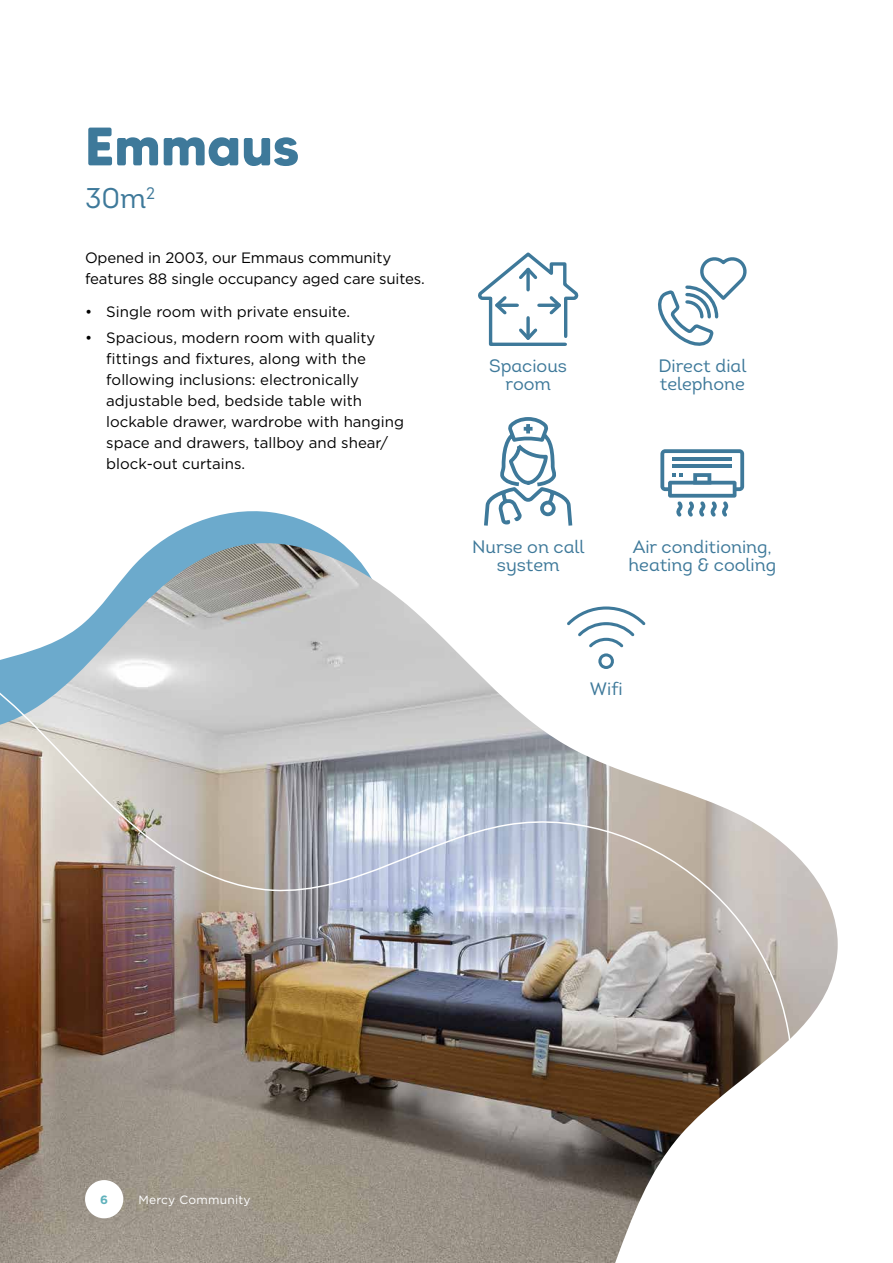
<style>
.page{position:relative;width:893px;height:1263px;background:#fff}
.page>*{position:absolute;margin:0;border:0;box-sizing:border-box;transform-origin:0 0}
.t1{font:700 54px "MADE Tommy Soft";letter-spacing:-.005em;color:#3e799a}
.t2{font:28.5px "Intro Book Alt";color:#3e799a}
.t3{font:18px/18px "Intro Book Alt";color:#3e799a;text-align:center}
.t4{font:15px/21px "Gotham";color:#000}
.t5{font:12px "Gotham";letter-spacing:.02em;color:#fff}
.t6{font:700 12px "Gotham";color:#60b2bc}
</style>
<div class="page">
<svg style="left:159px;top:511px;width:183px;height:32px;fill:#6caacc"></svg>
<img style="left:79px;top:543px;width:759px;height:490px">
<img style="left:0;top:627px;width:796px;height:636px">
<svg style="left:478px;top:252px;width:101px;height:94px"></svg>
<svg style="left:658px;top:258px;width:89px;height:88px"></svg>
<svg style="left:660px;top:449px;width:84px;height:68px"></svg>
<img style="left:482px;top:417px;width:92px;height:846px">
<svg style="left:598px;top:653px;width:17px;height:16px"></svg>
<svg style="left:567px;top:606px;width:78px;height:41px"></svg>
<div style="left:85px;top:1180px;width:38px;height:38px;background:#fff;border-radius:50%"></div>
<h1 class="t1" style="left:85px;top:113px;width:215px">Emmaus</h1>
<h2 class="t2" style="left:85px;top:181px;width:72px">30m<sup>2</sup></h2>
<p class="t4" style="left:85px;top:246px;width:341px">Opened in 2003, our Emmaus community features 88 single occupancy aged care suites.</p>
<p class="t4" style="left:85px;top:301px;width:267px">• Single room with private ensuite.</p>
<p class="t4" style="left:106px;top:326px;width:299px;text-indent:-21px">• Spacious, modern room with quality fittings and fixtures, along with the following inclusions: electronically adjustable bed, bedside table with lockable drawer, wardrobe with hanging space and drawers, tallboy and shear/ block-out curtains.</p>
<p class="t3" style="left:489px;top:356px;width:79px">Spacious room</p>
<p class="t3" style="left:658px;top:356px;width:89px;text-align:left">Direct dial telephone</p>
<p class="t3" style="left:472px;top:537px;width:114px">Nurse on call system</p>
<p class="t3" style="left:628px;top:537px;width:149px;text-align:left">Air conditioning, heating &amp; cooling</p>
<p class="t3" style="left:590px;top:680px;width:34px">Wifi</p>
<p class="t6" style="left:100px;top:1192px;width:9px">6</p>
<p class="t5" style="left:138px;top:1192px;width:114px">Mercy Community</p>
</div>
